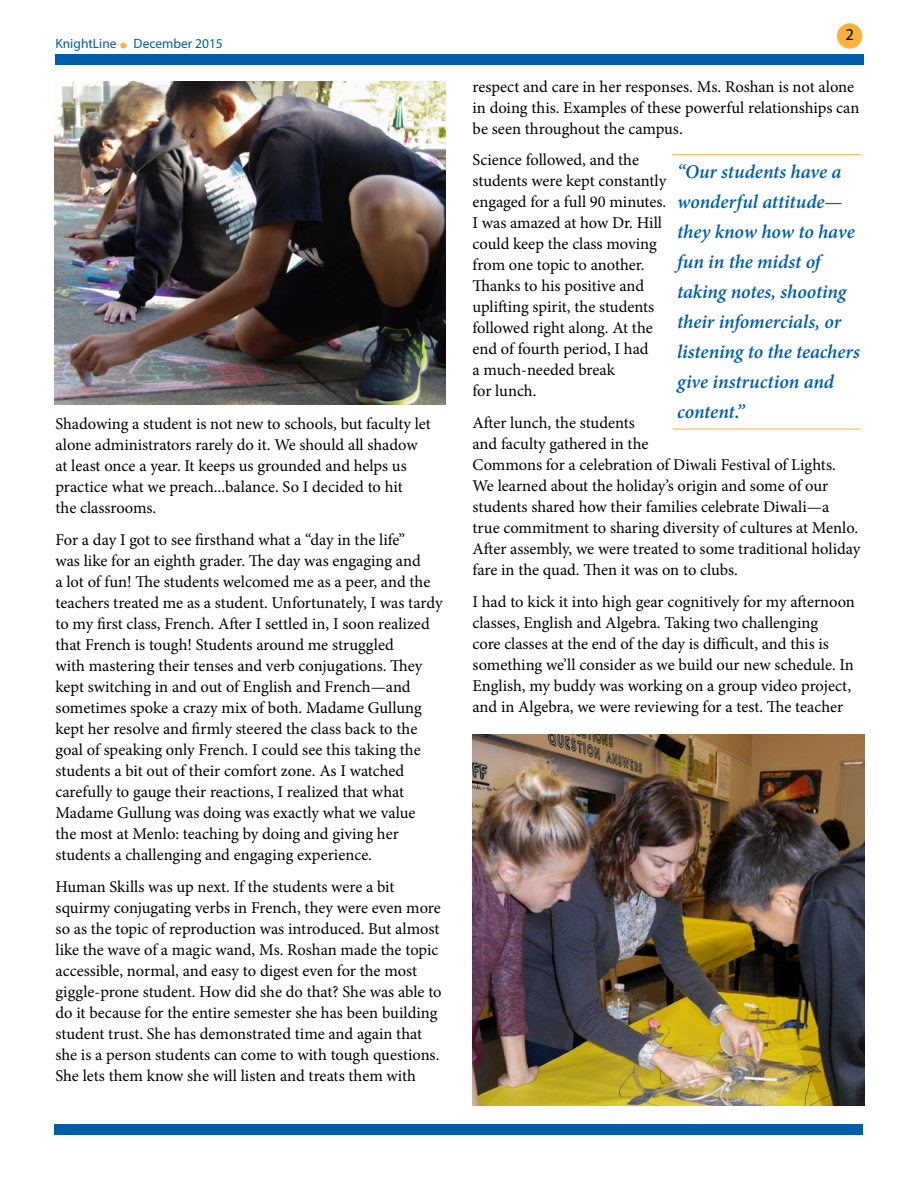
<style>
.page{position:relative;width:918px;height:1188px;background:#fff}
.page>*{position:absolute;margin:0;border:0;box-sizing:border-box;transform-origin:0 0}
.t1{font:italic 600 19.5px/30px "Minion Pro";letter-spacing:-.005em;color:#005daa}
.t2{font:16.5px/21px "Minion Pro";letter-spacing:-.005em;color:#000}
.t3{font:16.5px "Myriad Pro";color:#000}
.t4{font:13.5px "Myriad Pro";color:#005daa}
.s1{font-size:28.5px;color:#fbb040}
</style>
<div class="page">
<div style="left:56px;top:54px;width:808px;height:10px;background:#005daa"></div>
<div style="left:837px;top:23px;width:25px;height:26px;background:#fbb040;border-radius:50%"></div>
<div style="left:54px;top:1124px;width:809px;height:11px;background:#005daa"></div>
<hr style="left:673px;top:154px;width:188px;height:1px;background:#fbb040">
<hr style="left:673px;top:429px;width:188px;height:1px;background:#fbb040">
<img style="left:55px;top:81px;width:390px;height:324px">
<img style="left:473px;top:734px;width:391px;height:372px">
<p class="t4" style="left:55px;top:36px;width:169px">KnightLine <span class="s1">•</span> December 2015</p>
<p class="t2" style="left:56px;top:413px;width:377px">Shadowing a student is not new to schools, but faculty let alone administrators rarely do it. We should all shadow at least once a year. It keeps us grounded and helps us practice what we preach...balance. So I decided to hit<br>the classrooms.</p>
<p class="t2" style="left:56px;top:529px;width:389px">For a day I got to see firsthand what a “day in the life”<br>was like for an eighth grader. The day was engaging and<br>a lot of fun! The students welcomed me as a peer, and the teachers treated me as a student. Unfortunately, I was tardy to my first class, French. After I settled in, I soon realized that French is tough! Students around me struggled<br>with mastering their tenses and verb conjugations. They kept switching in and out of English and French—and sometimes spoke a crazy mix of both. Madame Gullung kept her resolve and firmly steered the class back to the goal of speaking only French. I could see this taking the students a bit out of their comfort zone. As I watched carefully to gauge their reactions, I realized that what Madame Gullung was doing was exactly what we value<br>the most at Menlo: teaching by doing and giving her students a challenging and engaging experience.</p>
<p class="t2" style="left:56px;top:876px;width:388px">Human Skills was up next. If the students were a bit squirmy conjugating verbs in French, they were even more so as the topic of reproduction was introduced. But almost like the wave of a magic wand, Ms. Roshan made the topic accessible, normal, and easy to digest even for the most giggle-prone student. How did she do that? She was able to do it because for the entire semester she has been building student trust. She has demonstrated time and again that she is a person students can come to with tough questions.<br>She lets them know she will listen and treats them with</p>
<p class="t3" style="left:845px;top:24px;width:10px">2</p>
<p class="t2" style="left:473px;top:76px;width:388px">respect and care in her responses. Ms. Roshan is not alone in doing this. Examples of these powerful relationships can be seen throughout the campus.</p>
<p class="t2" style="left:473px;top:150px;width:195px">Science followed, and the students were kept constantly engaged for a full 90 minutes.<br>I was amazed at how Dr. Hill could keep the class moving from one topic to another.<br>Thanks to his positive and uplifting spirit, the students followed right along. At the end of fourth period, I had<br>a much-needed break<br>for lunch.</p>
<p class="t2" style="left:473px;top:413px;width:389px">After lunch, the students<br>and faculty gathered in the<br>Commons for a celebration of Diwali Festival of Lights.<br>We learned about the holiday’s origin and some of our students shared how their families celebrate Diwali—a true commitment to sharing diversity of cultures at Menlo.<br>After assembly, we were treated to some traditional holiday fare in the quad. Then it was on to clubs.</p>
<p class="t2" style="left:473px;top:591px;width:384px">I had to kick it into high gear cognitively for my afternoon classes, English and Algebra. Taking two challenging<br>core classes at the end of the day is difficult, and this is something we’ll consider as we build our new schedule. In English, my buddy was working on a group video project, and in Algebra, we were reviewing for a test. The teacher</p>
<p class="t1" style="left:677px;top:157px;width:184px">“Our students have a wonderful attitude— they know how to have fun in the midst of taking notes, shooting their infomercials, or listening to the teachers give instruction and content.”</p>
</div>
